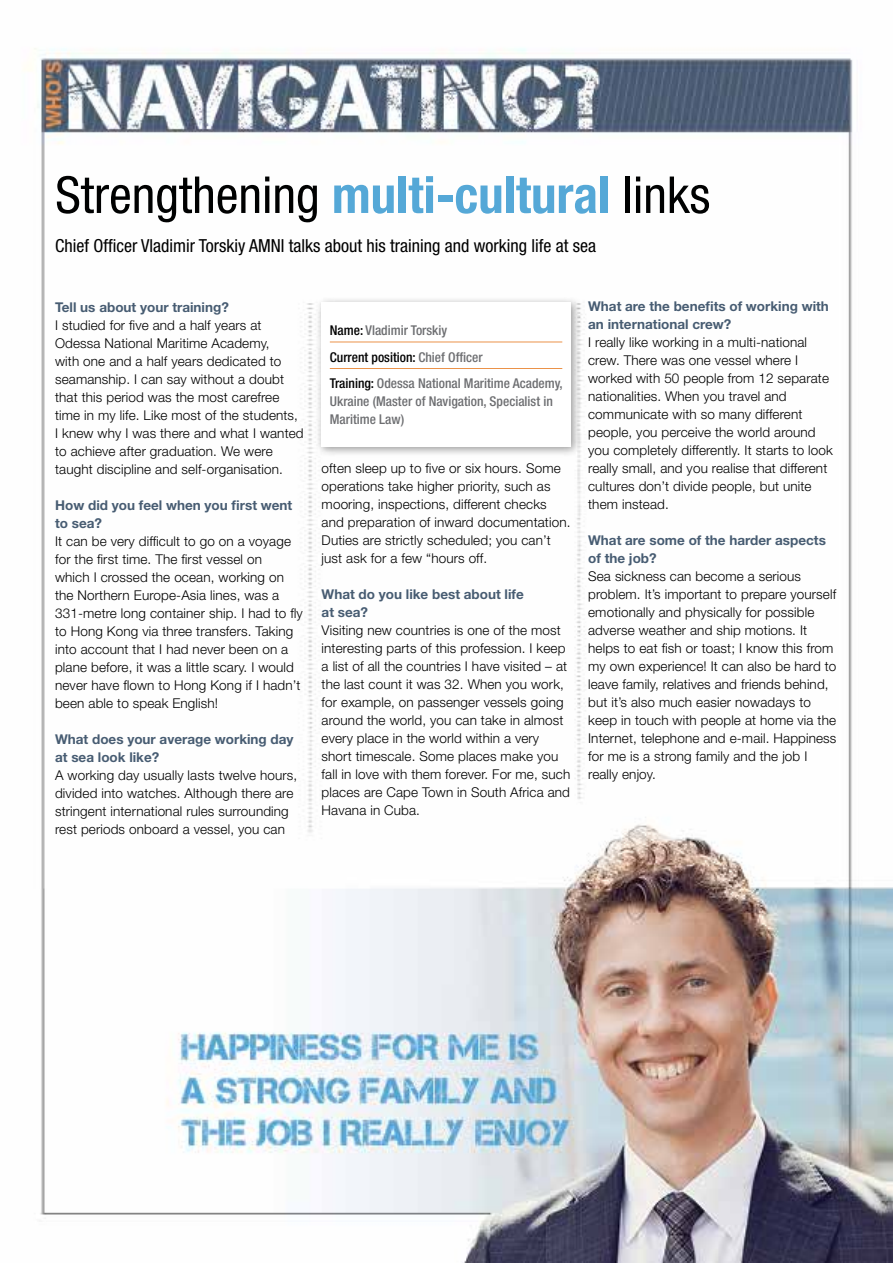
<style>
.page{position:relative;width:893px;height:1263px;background:#fff}
.page>*{position:absolute;margin:0;border:0;box-sizing:border-box;transform-origin:0 0}
.t1{font:condensed 51px "Helvetica Neue LT Std";color:#000101}
.t2{font:condensed 18px "Helvetica Neue LT Std";color:#000}
.t3{font:300 13.5px/18px "Helvetica Neue LT Std";letter-spacing:.01em;color:#000}
.t4{font:700 13.5px/18px "Helvetica Neue LT Std";color:#475c72}
.t5{font:500 condensed 13.5px/26.5px "Helvetica Neue LT Std";color:#6d6e71}
.s1{font-weight:700;color:#55a8d7}
.s2{color:#000}
</style>
<div class="page">
<img style="left:27px;top:48px;width:866px;height:1215px">
<div style="left:316px;top:297px;width:265px;height:161px;background:#000;opacity:.4"></div>
<div style="left:321px;top:303px;width:250px;height:144px;background:#fff"></div>
<hr style="left:330px;top:342px;width:232px;height:1px;background:#eb9249">
<hr style="left:330px;top:368px;width:232px;height:1px;background:#eb9249">
<h1 class="t1" style="left:55px;top:165px;width:656px">Strengthening <span class="s1">multi-cultural</span> links</h1>
<h2 class="t2" style="left:55px;top:236px;width:542px">Chief Officer Vladimir Torskiy AMNI talks about his training and working life at sea</h2>
<p class="t4" style="left:55px;top:297px;width:175px">Tell us about your training?</p>
<p class="t3" style="left:55px;top:315px;width:250px">I studied for five and a half years at Odessa National Maritime Academy,<br>with one and a half years dedicated to seamanship. I can say without a doubt that this period was the most carefree time in my life. Like most of the students, I knew why I was there and what I wanted to achieve after graduation. We were taught discipline and self-organisation.</p>
<p class="t4" style="left:55px;top:495px;width:239px">How did you feel when you first went to sea?</p>
<p class="t3" style="left:55px;top:531px;width:249px">It can be very difficult to go on a voyage for the first time. The first vessel on<br>which I crossed the ocean, working on the Northern Europe-Asia lines, was a 331-metre long container ship. I had to fly to Hong Kong via three transfers. Taking into account that I had never been on a plane before, it was a little scary. I would never have flown to Hong Kong if I hadn’t been able to speak English!</p>
<p class="t4" style="left:55px;top:729px;width:240px">What does your average working day at sea look like?</p>
<p class="t3" style="left:55px;top:765px;width:244px">A working day usually lasts twelve hours, divided into watches. Although there are stringent international rules surrounding rest periods onboard a vessel, you can</p>
<p class="t5" style="left:330px;top:317px;width:234px"><span class="s2">Name:</span> Vladimir Torskiy<br><span class="s2">Current position:</span> Chief Officer<br><span class="s2">Training:</span> Odessa National Maritime Academy,</p>
<p class="t5" style="left:330px;top:392px;width:224px;line-height:18px">Ukraine (Master of Navigation, Specialist in<br>Maritime Law)</p>
<p class="t3" style="left:322px;top:459px;width:250px">often sleep up to five or six hours. Some operations take higher priority, such as mooring, inspections, different checks and preparation of inward documentation.<br>Duties are strictly scheduled; you can’t just ask for a few “hours off.</p>
<p class="t4" style="left:322px;top:585px;width:204px">What do you like best about life at sea?</p>
<p class="t3" style="left:322px;top:621px;width:250px">Visiting new countries is one of the most interesting parts of this profession. I keep a list of all the countries I have visited – at the last count it was 32. When you work, for example, on passenger vessels going around the world, you can take in almost every place in the world within a very short timescale. Some places make you fall in love with them forever. For me, such places are Cape Town in South Africa and Havana in Cuba.</p>
<p class="t4" style="left:588px;top:297px;width:242px">What are the benefits of working with an international crew?</p>
<p class="t3" style="left:588px;top:333px;width:246px">I really like working in a multi-national crew. There was one vessel where I worked with 50 people from 12 separate nationalities. When you travel and communicate with so many different people, you perceive the world around you completely differently. It starts to look really small, and you realise that different cultures don’t divide people, but unite them instead.</p>
<p class="t4" style="left:588px;top:531px;width:239px">What are some of the harder aspects of the job?</p>
<p class="t3" style="left:588px;top:567px;width:250px">Sea sickness can become a serious problem. It’s important to prepare yourself emotionally and physically for possible adverse weather and ship motions. It helps to eat fish or toast; I know this from my own experience! It can also be hard to leave family, relatives and friends behind, but it’s also much easier nowadays to keep in touch with people at home via the Internet, telephone and e-mail. Happiness for me is a strong family and the job I really enjoy.</p>
</div>
